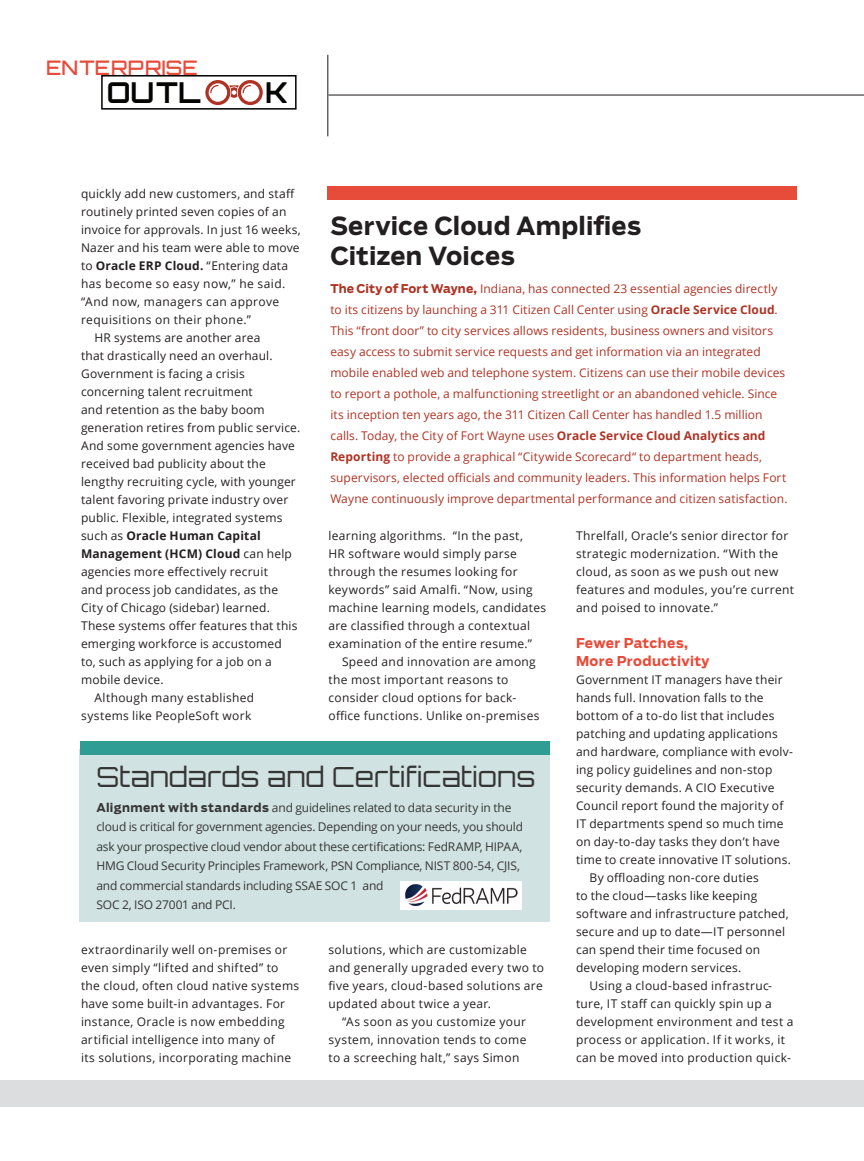
<style>
.page{position:relative;width:864px;height:1161px;background:#fff}
.page>*{position:absolute;margin:0;border:0;box-sizing:border-box;transform-origin:0 0}
.t1{font:700 28.8px "Orbitron";color:#040503}
.SB_Head_16{font:300 27.75px "Orbitron";color:#363536}
.SB_Head_16-2{font:700 24.75px/30px "Boomer";letter-spacing:.005em;color:#231f20}
.t2{font:500 20.1px "Orbitron";color:#e74b39}
._9_12_Miller_Txt_RR{font:700 13.5px/18px "Boomer";letter-spacing:.02em;color:#e74b39}
._9_12_Miller_Txt_RR-2{font:12px/18px "Open Sans";letter-spacing:.025em;color:#231f20}
.SB_Head_16-3{font:12px/21px "Open Sans";letter-spacing:.005em;color:#ae3324}
.SB_Head_16-4{font:12px/19.5px "Open Sans";letter-spacing:-.015em;color:#363536}
.s1{font-weight:700}
.s2{font-family:"Boomer";font-weight:700}
</style>
<div class="page">
<div style="left:0;top:1080px;width:864px;height:27px;background:#dcdddf"></div>
<svg style="left:205px;top:80px;width:58px;height:25px"></svg>
<div style="left:101px;top:75px;width:196px;height:35px;border:2px solid #040503"></div>
<hr style="left:327px;top:55px;width:1px;height:81px;background:#231f20">
<hr style="left:328px;top:94px;width:536px;height:2px;background:#231f20">
<div style="left:327px;top:186px;width:469px;height:14px;background:#e74b39"></div>
<div style="left:80px;top:749px;width:470px;height:173px;background:#d0e2e1"></div>
<div style="left:80px;top:741px;width:470px;height:14px;background:#2f9d94"></div>
<div style="left:400px;top:881px;width:122px;height:28px;background:#fff"></div>
<img style="left:405px;top:884px;width:113px;height:22px">
<h3 class="t2" style="left:46px;top:55px;width:153px">ENTERPRISE</h3>
<h1 class="t1" style="left:107px;top:75px;width:95px">OUTL</h1>
<h1 class="t1" style="left:265px;top:75px;width:24px">K</h1>
<p class="_9_12_Miller_Txt_RR-2" style="left:81px;top:184px;width:221px">quickly add new customers, and staff routinely printed seven copies of an invoice for approvals. In just 16 weeks, Nazer and his team were able to move to <span class="s1">Oracle ERP Cloud.</span> “Entering data has become so easy now,” he said. “And now, managers can approve requisitions on their phone.”</p>
<p class="_9_12_Miller_Txt_RR-2" style="left:81px;top:328px;width:221px;text-indent:14px">HR systems are another area<br>that drastically need an overhaul.<br>Government is facing a crisis concerning talent recruitment<br>and retention as the baby boom generation retires from public service.<br>And some government agencies have received bad publicity about the lengthy recruiting cycle, with younger talent favoring private industry over public. Flexible, integrated systems such as <span class="s1">Oracle Human Capital Management (HCM) Cloud</span> can help agencies more effectively recruit<br>and process job candidates, as the City of Chicago (sidebar) learned.<br>These systems offer features that this emerging workforce is accustomed<br>to, such as applying for a job on a mobile device.</p>
<p class="_9_12_Miller_Txt_RR-2" style="left:81px;top:688px;width:175px;text-align:right">Although many established systems like PeopleSoft work</p>
<p class="SB_Head_16-2" style="left:330px;top:210px;width:313px">Service Cloud Amplifies<br>Citizen Voices</p>
<p class="SB_Head_16-3" style="left:330px;top:278px;width:459px"><span class="s2">The City of Fort Wayne,</span> Indiana, has connected 23 essential agencies directly to its citizens by launching a 311 Citizen Call Center using <span class="s1">Oracle Service Cloud</span>.<br>This “front door” to city services allows residents, business owners and visitors easy access to submit service requests and get information via an integrated mobile enabled web and telephone system. Citizens can use their mobile devices to report a pothole, a malfunctioning streetlight or an abandoned vehicle. Since its inception ten years ago, the 311 Citizen Call Center has handled 1.5 million calls. Today, the City of Fort Wayne uses <span class="s1">Oracle Service Cloud Analytics and Reporting</span> to provide a graphical “Citywide Scorecard“ to department heads, supervisors, elected officials and community leaders. This information helps Fort Wayne continuously improve departmental performance and citizen satisfaction.</p>
<p class="_9_12_Miller_Txt_RR-2" style="left:576px;top:526px;width:220px">Threlfall, Oracle’s senior director for strategic modernization. “With the cloud, as soon as we push out new features and modules, you’re current and poised to innovate.”</p>
<p class="_9_12_Miller_Txt_RR" style="left:576px;top:634px;width:135px">Fewer Patches,<br>More Productivity</p>
<p class="_9_12_Miller_Txt_RR-2" style="left:576px;top:670px;width:219px">Government IT managers have their hands full. Innovation falls to the bottom of a to-do list that includes patching and updating applications and hardware, compliance with evolv&shy;ing policy guidelines and non-stop security demands. A CIO Executive Council report found the majority of IT departments spend so much time on day-to-day tasks they don’t have time to create innovative IT solutions.</p>
<p class="_9_12_Miller_Txt_RR-2" style="left:576px;top:868px;width:214px;text-indent:14px">By offloading non-core duties<br>to the cloud—tasks like keeping software and infrastructure patched, secure and up to date—IT personnel can spend their time focused on developing modern services.</p>
<p class="_9_12_Miller_Txt_RR-2" style="left:576px;top:976px;width:219px;text-indent:14px">Using a cloud-based infrastruc&shy;ture, IT staff can quickly spin up a development environment and test a process or application. If it works, it can be moved into production quick-</p>
<p class="_9_12_Miller_Txt_RR-2" style="left:328px;top:526px;width:219px">learning algorithms. “In the past,<br>HR software would simply parse through the resumes looking for keywords” said Amalfi. “Now, using machine learning models, candidates are classified through a contextual examination of the entire resume.”</p>
<p class="_9_12_Miller_Txt_RR-2" style="left:328px;top:652px;width:213px;text-indent:14px">Speed and innovation are among the most important reasons to consider cloud options for back&shy;office functions. Unlike on-premises</p>
<p class="SB_Head_16" style="left:96px;top:759px;width:441px">Standards and Certifications</p>
<p class="SB_Head_16-4" style="left:96px;top:797px;width:428px"><span class="s2">Alignment with standards</span> and guidelines related to data security in the cloud is critical for government agencies. Depending on your needs, you should ask your prospective cloud vendor about these certifications: FedRAMP, HIPAA, HMG Cloud Security Principles Framework, PSN Compliance, NIST 800-54, CJIS, and commercial standards including SSAE SOC 1 and<br>SOC 2, ISO 27001 and PCI.</p>
<p class="_9_12_Miller_Txt_RR-2" style="left:81px;top:940px;width:220px">extraordinarily well on-premises or even simply “lifted and shifted” to the cloud, often cloud native systems have some built-in advantages. For instance, Oracle is now embedding artificial intelligence into many of<br>its solutions, incorporating machine</p>
<p class="_9_12_Miller_Txt_RR-2" style="left:328px;top:940px;width:217px">solutions, which are customizable and generally upgraded every two to five years, cloud-based solutions are updated about twice a year.</p>
<p class="_9_12_Miller_Txt_RR-2" style="left:328px;top:1012px;width:199px;text-align:justify;text-indent:14px">“As soon as you customize your system, innovation tends to come to a screeching halt,” says Simon</p>
</div>
